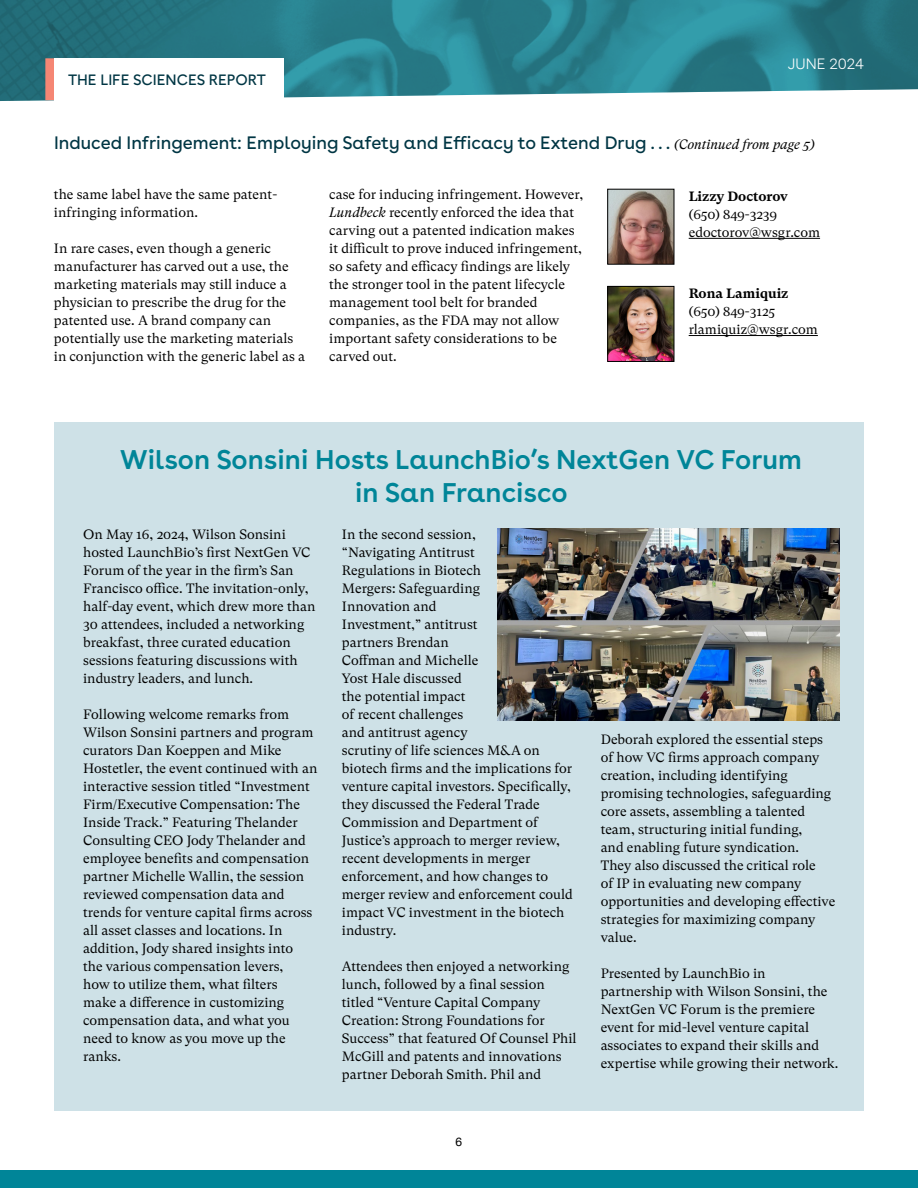
<style>
.page{position:relative;width:918px;height:1188px;background:#fff}
.page>*{position:absolute;margin:0;border:0;box-sizing:border-box;transform-origin:0 0}
.t1{font:600 27px/32.4px "Buenos Aires";color:#008598;text-align:center}
.t2{font:18px "Buenos Aires";color:#003644}
.t3{font:15px "Buenos Aires";color:#003644}
.t4{font:300 15px "Buenos Aires";color:#fff}
.t5{font:13.5px/18px "GT Super Text";color:#000}
.t6{font:700 13.5px "GT Super Text";color:#000}
.t7{font:12px "Helvetica Neue";color:#000}
.s1{font-family:"GT Super Text";font-style:italic;font-size:13.5px;color:#000}
.s2{font-style:italic}
</style>
<div class="page">
<svg style="left:0;top:0;width:918px;height:101px;background:#348591"></svg>
<div style="left:54px;top:58px;width:230px;height:50px;background:#fff"></div>
<div style="left:45px;top:58px;width:9px;height:42px;background:#f58674"></div>
<div style="left:0;top:1171px;width:918px;height:17px;background:#008598"></div>
<hr style="left:689px;top:238px;width:131px;height:1px;background:#000">
<img style="left:610px;top:191px;width:62px;height:71px">
<hr style="left:689px;top:335px;width:129px;height:1px;background:#000">
<img style="left:610px;top:288px;width:62px;height:72px">
<div style="left:608px;top:286px;width:66px;height:76px;border:1px solid #000"></div>
<div style="left:54px;top:422px;width:810px;height:688px;background:#cee1e7"></div>
<img style="left:497px;top:529px;width:342px;height:192px">
<p class="t3" style="left:68px;top:68px;width:200px">THE LIFE SCIENCES REPORT</p>
<p class="t4" style="left:788px;top:52px;width:78px">JUNE 2024</p>
<h2 class="t2" style="left:54px;top:128px;width:762px">Induced Infringement: Employing Safety and Efficacy to Extend Drug . . . <span class="s1">(Continued from page 5)</span></h2>
<p class="t5" style="left:54px;top:186px;width:225px">the same label have the same patent&shy;infringing information.</p>
<p class="t5" style="left:54px;top:240px;width:253px">In rare cases, even though a generic manufacturer has carved out a use, the marketing materials may still induce a physician to prescribe the drug for the patented use. A brand company can potentially use the marketing materials in conjunction with the generic label as a</p>
<p class="t5" style="left:329px;top:186px;width:256px">case for inducing infringement. However, <span class="s2">Lundbeck</span> recently enforced the idea that carving out a patented indication makes it difficult to prove induced infringement, so safety and efficacy findings are likely the stronger tool in the patent lifecycle management tool belt for branded companies, as the FDA may not allow important safety considerations to be carved out.</p>
<p class="t6" style="left:689px;top:189px;width:101px">Lizzy Doctorov</p>
<p class="t5" style="left:689px;top:205px;width:133px">(650) 849-3239 edoctorov@wsgr.com</p>
<p class="t6" style="left:689px;top:286px;width:101px">Rona Lamiquiz</p>
<p class="t5" style="left:689px;top:303px;width:131px">(650) 849-3125 rlamiquiz@wsgr.com</p>
<h1 class="t1" style="left:120px;top:441px;width:683px">Wilson Sonsini Hosts LaunchBio’s NextGen VC Forum in San Francisco</h1>
<p class="t5" style="left:83px;top:526px;width:234px">On May 16, 2024, Wilson Sonsini hosted LaunchBio’s first NextGen VC Forum of the year in the firm’s San Francisco office. The invitation-only, half-day event, which drew more than 30 attendees, included a networking breakfast, three curated education sessions featuring discussions with industry leaders, and lunch.</p>
<p class="t5" style="left:83px;top:706px;width:236px">Following welcome remarks from Wilson Sonsini partners and program curators Dan Koeppen and Mike Hostetler, the event continued with an interactive session titled “Investment Firm/Executive Compensation: The Inside Track.” Featuring Thelander Consulting CEO Jody Thelander and employee benefits and compensation partner Michelle Wallin, the session reviewed compensation data and trends for venture capital firms across all asset classes and locations. In addition, Jody shared insights into<br>the various compensation levers,<br>how to utilize them, what filters<br>make a difference in customizing compensation data, and what you need to know as you move up the ranks.</p>
<p class="t5" style="left:342px;top:526px;width:232px">In the second session,<br>“Navigating Antitrust<br>Regulations in Biotech<br>Mergers: Safeguarding<br>Innovation and<br>Investment,” antitrust<br>partners Brendan<br>Coffman and Michelle<br>Yost Hale discussed<br>the potential impact<br>of recent challenges<br>and antitrust agency<br>scrutiny of life sciences M&amp;A on biotech firms and the implications for venture capital investors. Specifically, they discussed the Federal Trade<br>Commission and Department of<br>Justice’s approach to merger review, recent developments in merger enforcement, and how changes to merger review and enforcement could impact VC investment in the biotech industry.</p>
<p class="t5" style="left:342px;top:957px;width:236px">Attendees then enjoyed a networking lunch, followed by a final session titled “Venture Capital Company Creation: Strong Foundations for Success” that featured Of Counsel Phil McGill and patents and innovations partner Deborah Smith. Phil and</p>
<p class="t7" style="left:456px;top:1133px;width:8px">6</p>
<p class="t5" style="left:601px;top:731px;width:236px">Deborah explored the essential steps of how VC firms approach company creation, including identifying promising technologies, safeguarding core assets, assembling a talented team, structuring initial funding,<br>and enabling future syndication.<br>They also discussed the critical role<br>of IP in evaluating new company opportunities and developing effective strategies for maximizing company value.</p>
<p class="t5" style="left:601px;top:965px;width:239px">Presented by LaunchBio in partnership with Wilson Sonsini, the NextGen VC Forum is the premiere event for mid-level venture capital associates to expand their skills and expertise while growing their network.</p>
</div>
